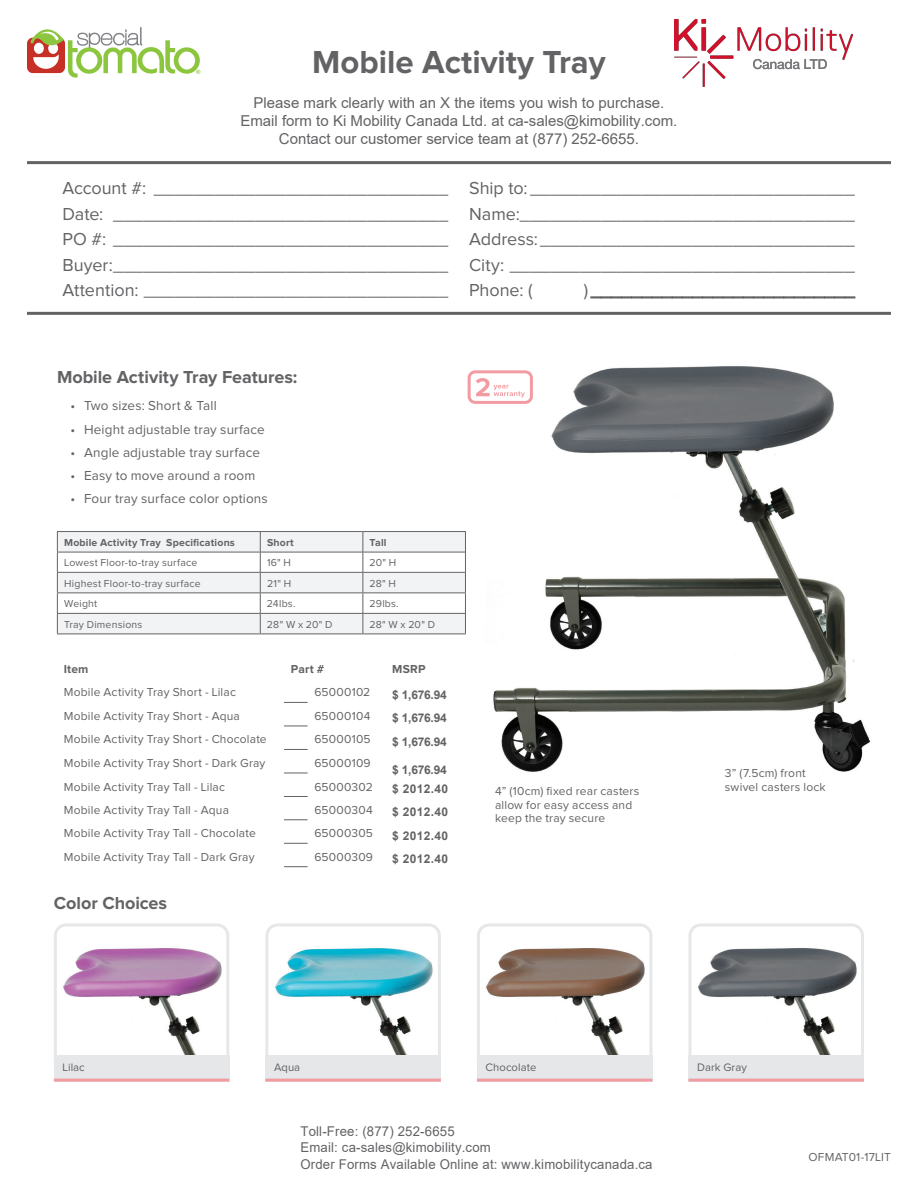
<style>
.page{position:relative;width:918px;height:1188px;background:#fff}
.page>*{position:absolute;margin:0;border:0;box-sizing:border-box;transform-origin:0 0}
.t1{font:700 33px "Proxima Nova";color:#636366}
.t2{font:18px/25.5px "Proxima Nova";color:#636366;text-align:justify}
.t3{font:700 18px "Proxima Nova";letter-spacing:-.005em;color:#636366}
.t4{font:15px/18px "Arial";color:#636366;text-align:center}
.t5{font:13.5px "Proxima Nova";letter-spacing:.01em;color:#636366}
.t6{font:13.5px/16.2px "Arial";letter-spacing:.015em;color:#636366}
.t7{font:12px/13.5px "Proxima Nova";letter-spacing:.015em;color:#636366}
.t8{font:700 12px "Arial";letter-spacing:.025em;color:#636366}
.t9{font:700 12px "Proxima Nova";letter-spacing:.02em;color:#636366}
.t10{font:11.25px "Proxima Nova";letter-spacing:.005em;color:#636366}
.t11{font:10.5px "Proxima Nova";letter-spacing:.02em;color:#636366}
.t12{font:700 10.5px "Proxima Nova";letter-spacing:.02em;color:#636366}
.s1{font-style:inherit}
</style>
<div class="page">
<img style="left:493px;top:366px;width:377px;height:406px">
<svg style="left:284px;top:702px;width:24px;height:1px"></svg>
<svg style="left:284px;top:726px;width:24px;height:1px"></svg>
<svg style="left:284px;top:749px;width:24px;height:1px"></svg>
<svg style="left:284px;top:773px;width:24px;height:1px"></svg>
<svg style="left:284px;top:796px;width:24px;height:1px"></svg>
<svg style="left:284px;top:819px;width:24px;height:1px"></svg>
<svg style="left:284px;top:843px;width:24px;height:1px"></svg>
<svg style="left:284px;top:866px;width:24px;height:1px"></svg>
<hr style="left:57px;top:531px;width:203px;height:1px;background:#636366">
<hr style="left:363px;top:531px;width:103px;height:1px;background:#636366">
<hr style="left:57px;top:634px;width:203px;height:1px;background:#636366">
<hr style="left:260px;top:531px;width:103px;height:1px;background:#636366">
<svg style="left:57px;top:532px;width:409px;height:102px"></svg>
<hr style="left:260px;top:634px;width:103px;height:1px;background:#636366">
<hr style="left:363px;top:634px;width:103px;height:1px;background:#636366">
<hr style="left:27px;top:161px;width:864px;height:3px;background:#636366">
<hr style="left:27px;top:312px;width:864px;height:3px;background:#636366">
<svg style="left:591px;top:297px;width:264px;height:1px"></svg>
<div style="left:27px;top:38px;width:38px;height:35px;background:#c63027;border-radius:6px"></div>
<svg style="left:31px;top:27px;width:169px;height:51px"></svg>
<div style="left:468px;top:370px;width:65px;height:34px;border:3px solid #f29ca2;border-radius:6px"></div>
<svg style="left:476px;top:378px;width:49px;height:19px"></svg>
<img style="left:63px;top:948px;width:159px;height:107px">
<div style="left:54px;top:923px;width:175px;height:154px;border:3px solid #e6e7e9;border-radius:11px"></div>
<div style="left:54px;top:1055px;width:175px;height:26px;background:#e6e7e9"></div>
<hr style="left:54px;top:1079px;width:175px;height:3px;background:#f29ca2">
<img style="left:275px;top:948px;width:158px;height:107px">
<div style="left:265px;top:923px;width:176px;height:154px;border:3px solid #e6e7e9;border-radius:11px"></div>
<div style="left:265px;top:1055px;width:176px;height:26px;background:#e6e7e9"></div>
<hr style="left:265px;top:1079px;width:176px;height:3px;background:#f29ca2">
<img style="left:486px;top:948px;width:159px;height:107px">
<div style="left:477px;top:923px;width:175px;height:154px;border:3px solid #e6e7e9;border-radius:11px"></div>
<div style="left:477px;top:1055px;width:175px;height:26px;background:#e6e7e9"></div>
<hr style="left:477px;top:1079px;width:175px;height:3px;background:#f29ca2">
<img style="left:698px;top:948px;width:159px;height:107px">
<div style="left:688px;top:923px;width:176px;height:154px;border:3px solid #e6e7e9;border-radius:11px"></div>
<div style="left:688px;top:1055px;width:176px;height:26px;background:#e6e7e9"></div>
<hr style="left:688px;top:1079px;width:176px;height:3px;background:#f29ca2">
<img style="left:675px;top:20px;width:178px;height:67px">
<h1 class="t1" style="left:312px;top:47px;width:295px">Mobile Activity Tray</h1>
<p class="t4" style="left:240px;top:93px;width:439px">Please mark clearly with an X the items you wish to purchase.<br>Email form to Ki Mobility Canada Ltd. at ca-sales@kimobility.com.<br>Contact our customer service team at (877) 252-6655.</p>
<h2 class="t2" style="left:62px;top:176px;width:387px">Account #: _____________________________ Date: _________________________________ PO #: _________________________________ Buyer:_________________________________ Attention: ______________________________</h2>
<h2 class="t2" style="left:469px;top:176px;width:387px">Ship to:________________________________ Name:_________________________________ Address:_______________________________ City: __________________________________ Phone: (</h2>
<h2 class="t2" style="left:584px;top:278px;width:272px">) __________________________</h2>
<h2 class="t3" style="left:57px;top:369px;width:242px">Mobile Activity Tray Features:</h2>
<p class="t5" style="left:70px;top:400px;width:148px">• Two sizes: Short &amp; Tall</p>
<p class="t5" style="left:70px;top:423px;width:196px">• Height adjustable tray surface</p>
<p class="t5" style="left:70px;top:446px;width:191px">• Angle adjustable tray surface</p>
<p class="t5" style="left:70px;top:469px;width:186px">• Easy to move around a room</p>
<p class="t5" style="left:70px;top:493px;width:199px">• Four tray surface color options</p>
<p class="t12" style="left:64px;top:538px;width:172px">Mobile Activity Tray Specifications</p>
<p class="t12" style="left:267px;top:538px;width:28px">Short</p>
<p class="t12" style="left:370px;top:538px;width:18px">Tall</p>
<p class="t11" style="left:64px;top:558px;width:135px">Lowest Floor-to-tray surface</p>
<p class="t11" style="left:267px;top:558px;width:26px">16" H</p>
<p class="t11" style="left:370px;top:558px;width:28px">20" H</p>
<p class="t11" style="left:64px;top:578px;width:138px">Highest Floor-to-tray surface</p>
<p class="t11" style="left:267px;top:578px;width:26px">21" H</p>
<p class="t11" style="left:370px;top:578px;width:28px">28" H</p>
<p class="t11" style="left:64px;top:599px;width:35px">Weight</p>
<p class="t11" style="left:267px;top:599px;width:30px">24lbs.</p>
<p class="t11" style="left:370px;top:599px;width:31px">29lbs.</p>
<p class="t11" style="left:64px;top:619px;width:80px">Tray Dimensions</p>
<p class="t11" style="left:267px;top:619px;width:67px">28" W x 20" D</p>
<p class="t11" style="left:370px;top:619px;width:67px">28" W x 20" D</p>
<p class="t9" style="left:64px;top:663px;width:26px">Item</p>
<p class="t9" style="left:291px;top:663px;width:35px">Part #</p>
<p class="t9" style="left:392px;top:663px;width:35px">MSRP</p>
<p class="t7" style="left:64px;top:686px;width:174px">Mobile Activity Tray Short - Lilac</p>
<p class="t7" style="left:314px;top:686px;width:57px">65000102</p>
<p class="t8" style="left:392px;top:686px;width:56px"><span class="s1">$ 1,6</span>76.94</p>
<p class="t7" style="left:64px;top:710px;width:178px">Mobile Activity Tray Short - Aqua</p>
<p class="t7" style="left:314px;top:710px;width:57px">65000104</p>
<p class="t8" style="left:392px;top:710px;width:56px">$ 1,676.94</p>
<p class="t7" style="left:64px;top:733px;width:204px">Mobile Activity Tray Short - Chocolate</p>
<p class="t7" style="left:314px;top:733px;width:58px">65000105</p>
<p class="t8" style="left:392px;top:733px;width:56px">$ 1,676.94</p>
<p class="t7" style="left:64px;top:757px;width:203px">Mobile Activity Tray Short - Dark Gray</p>
<p class="t7" style="left:314px;top:757px;width:58px">65000109</p>
<p class="t8" style="left:392px;top:761px;width:56px">$ 1,676.94</p>
<p class="t7" style="left:64px;top:780px;width:163px">Mobile Activity Tray Tall - Lilac</p>
<p class="t7" style="left:314px;top:780px;width:60px">65000302</p>
<p class="t8" style="left:392px;top:780px;width:57px"><span class="s1">$</span> 2012.40</p>
<p class="t7" style="left:64px;top:804px;width:167px">Mobile Activity Tray Tall - Aqua</p>
<p class="t7" style="left:314px;top:804px;width:60px">65000304</p>
<p class="t8" style="left:392px;top:804px;width:57px">$ 2012.40</p>
<p class="t7" style="left:64px;top:827px;width:194px">Mobile Activity Tray Tall - Chocolate</p>
<p class="t7" style="left:314px;top:827px;width:60px">65000305</p>
<p class="t8" style="left:392px;top:827px;width:57px">$ 2012.40</p>
<p class="t7" style="left:64px;top:850px;width:192px">Mobile Activity Tray Tall - Dark Gray</p>
<p class="t7" style="left:314px;top:850px;width:60px">65000309</p>
<p class="t8" style="left:392px;top:850px;width:57px">$ 2012.40</p>
<h2 class="t3" style="left:54px;top:894px;width:115px">Color Choices</h2>
<p class="t7" style="left:495px;top:785px;width:146px">4” (10cm) fixed rear casters allow for easy access and keep the tray secure</p>
<p class="t7" style="left:725px;top:767px;width:103px">3” (7.5cm) front swivel casters lock</p>
<p class="t10" style="left:62px;top:1062px;width:24px">Lilac</p>
<p class="t10" style="left:274px;top:1062px;width:28px">Aqua</p>
<p class="t10" style="left:486px;top:1062px;width:52px">Chocolate</p>
<p class="t10" style="left:697px;top:1062px;width:51px">Dark Gray</p>
<p class="t6" style="left:300px;top:1123px;width:354px">Toll-Free: (877) 252-6655<br>Email: ca-sales@kimobility.com<br>Order Forms Available Online at: www.kimobilitycanada.ca</p>
<p class="t7" style="left:808px;top:1150px;width:84px">OFMAT01-17LIT</p>
</div>
